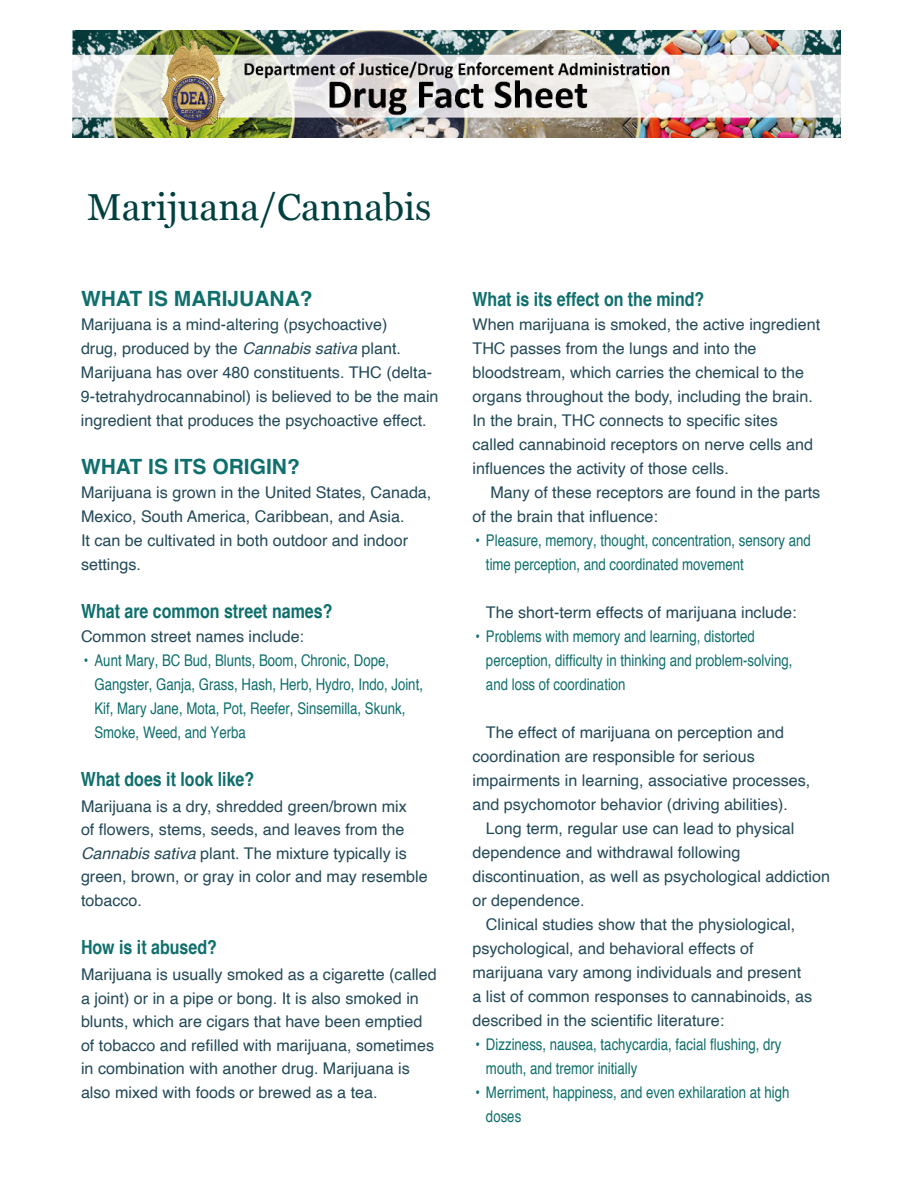
<style>
.page{position:relative;width:918px;height:1188px;background:#fff}
.page>*{position:absolute;margin:0;border:0;box-sizing:border-box;transform-origin:0 0}
.t1{font:37.5px "Georgia";color:#00403f}
.t2{font:700 21px "Helvetica";color:#0e6f6c}
.t3{font:700 condensed 19.5px "Helvetica";color:#0e6f6c}
.t4{font:16.2px/24px "Helvetica";color:#234a58}
.t5{font:condensed 16.2px/24px "Helvetica";color:#0e6f6c}
.s1{font-style:italic}
</style>
<div class="page">
<img style="left:73px;top:30px;width:768px;height:108px">
<h1 class="t1" style="left:87px;top:191px;width:346px">Marijuana/Cannabis</h1>
<p class="t2" style="left:81px;top:286px;width:233px">WHAT IS MARIJUANA?</p>
<p class="t4" style="left:81px;top:314px;width:359px">Marijuana is a mind-altering (psychoactive)<br>drug, produced by the <span class="s1">Cannabis sativa</span> plant.<br>Marijuana has over 480 constituents. THC (delta-9-tetrahydrocannabinol) is believed to be the main ingredient that produces the psychoactive effect.</p>
<p class="t2" style="left:81px;top:454px;width:220px">WHAT IS ITS ORIGIN?</p>
<p class="t4" style="left:81px;top:482px;width:352px">Marijuana is grown in the United States, Canada, Mexico, South America, Caribbean, and Asia.<br>It can be cultivated in both outdoor and indoor settings.</p>
<p class="t3" style="left:81px;top:604px;width:253px">What are common street names?</p>
<p class="t4" style="left:81px;top:626px;width:225px">Common street names include:</p>
<p class="t5" style="left:94px;top:648px;width:330px;text-indent:-10px">• Aunt Mary, BC Bud, Blunts, Boom, Chronic, Dope, Gangster, Ganja, Grass, Hash, Herb, Hydro, Indo, Joint, Kif, Mary Jane, Mota, Pot, Reefer, Sinsemilla, Skunk, Smoke, Weed, and Yerba</p>
<p class="t3" style="left:81px;top:772px;width:175px">What does it look like?</p>
<p class="t4" style="left:81px;top:796px;width:348px;line-height:23.5px">Marijuana is a dry, shredded green/brown mix<br>of flowers, stems, seeds, and leaves from the <span class="s1">Cannabis sativa</span> plant. The mixture typically is green, brown, or gray in color and may resemble tobacco.</p>
<p class="t3" style="left:81px;top:935px;width:137px">How is it abused?</p>
<p class="t4" style="left:81px;top:964px;width:357px;line-height:23.5px">Marijuana is usually smoked as a cigarette (called a joint) or in a pipe or bong. It is also smoked in blunts, which are cigars that have been emptied of tobacco and refilled with marijuana, sometimes in combination with another drug. Marijuana is also mixed with foods or brewed as a tea.</p>
<p class="t3" style="left:472px;top:292px;width:233px">What is its effect on the mind?</p>
<p class="t4" style="left:472px;top:314px;width:349px">When marijuana is smoked, the active ingredient THC passes from the lungs and into the bloodstream, which carries the chemical to the organs throughout the body, including the brain.<br>In the brain, THC connects to specific sites called cannabinoid receptors on nerve cells and influences the activity of those cells.</p>
<p class="t4" style="left:472px;top:482px;width:349px;text-indent:18px">Many of these receptors are found in the parts of the brain that influence:</p>
<p class="t5" style="left:486px;top:528px;width:326px;text-indent:-10px">• Pleasure, memory, thought, concentration, sensory and time perception, and coordinated movement</p>
<p class="t4" style="left:486px;top:602px;width:312px">The short-term effects of marijuana include:</p>
<p class="t5" style="left:486px;top:624px;width:308px;text-indent:-10px">• Problems with memory and learning, distorted perception, difficulty in thinking and problem-solving, and loss of coordination</p>
<p class="t4" style="left:473px;top:722px;width:339px;text-indent:13px">The effect of marijuana on perception and coordination are responsible for serious impairments in learning, associative processes, and psychomotor behavior (driving abilities).</p>
<p class="t4" style="left:486px;top:818px;width:310px">Long term, regular use can lead to physical</p>
<p class="t4" style="left:473px;top:842px;width:269px">dependence and withdrawal following</p>
<p class="t4" style="left:473px;top:866px;width:359px">discontinuation, as well as psychological addiction</p>
<p class="t4" style="left:473px;top:890px;width:114px">or dependence.</p>
<p class="t4" style="left:486px;top:914px;width:311px">Clinical studies show that the physiological,</p>
<p class="t4" style="left:473px;top:938px;width:283px">psychological, and behavioral effects of</p>
<p class="t4" style="left:473px;top:962px;width:330px">marijuana vary among individuals and present</p>
<p class="t4" style="left:473px;top:986px;width:341px">a list of common responses to cannabinoids, as</p>
<p class="t4" style="left:473px;top:1009px;width:253px">described in the scientific literature:</p>
<p class="t5" style="left:486px;top:1032px;width:297px;text-indent:-10px">• Dizziness, nausea, tachycardia, facial flushing, dry mouth, and tremor initially</p>
<p class="t5" style="left:486px;top:1080px;width:305px;text-indent:-10px">• Merriment, happiness, and even exhilaration at high doses</p>
</div>
